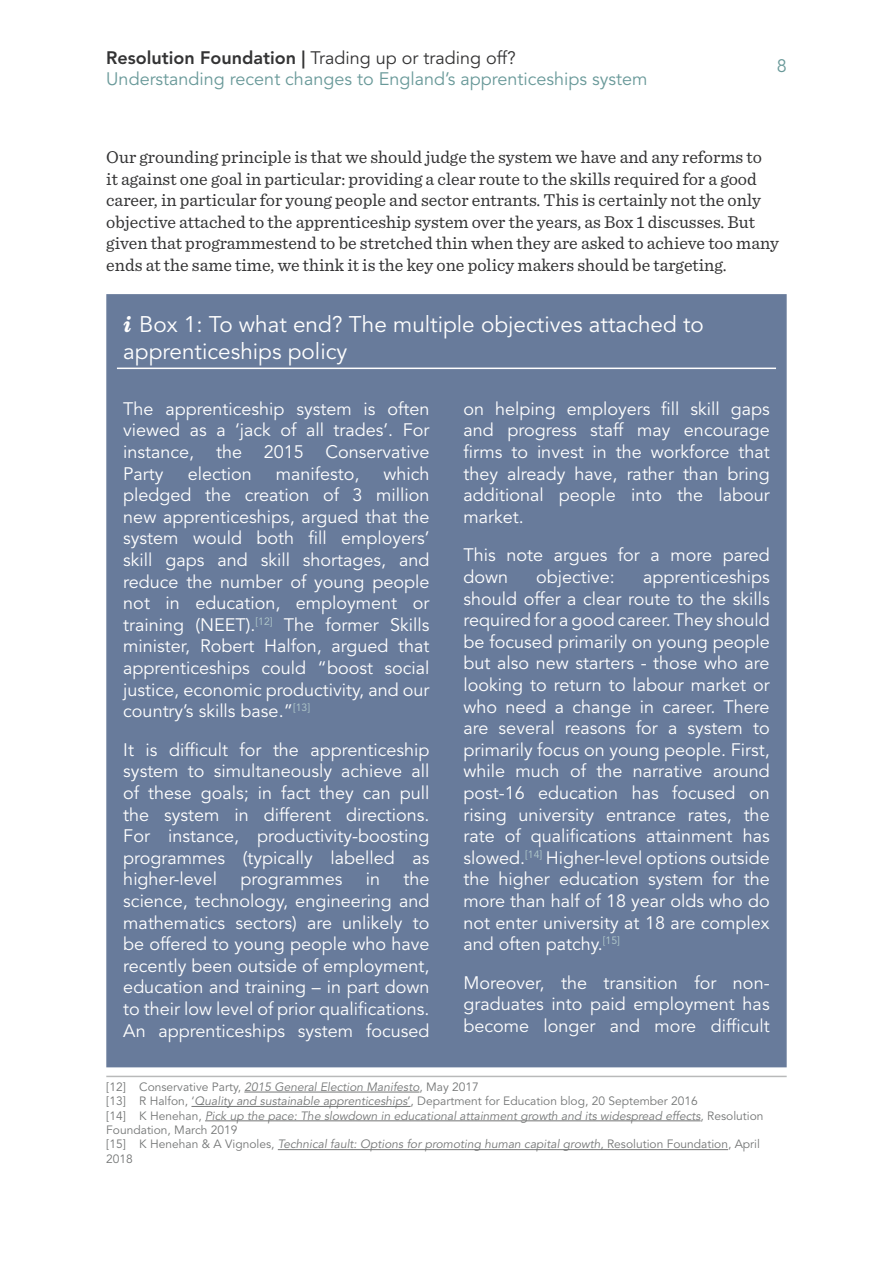
<style>
.page{position:relative;width:893px;height:1263px;background:#fff}
.page>*{position:absolute;margin:0;border:0;box-sizing:border-box;transform-origin:0 0}
.t1{font:22.5px/27px "Avenir LT Std";color:#fff}
.t2{font:18px/21.6px "Avenir LT Std";color:#fff;text-align:justify}
.t3{font:18px/21.6px "Sentinel";color:#333334}
.t4{font:18px/21.6px "Avenir LT Std";color:#699999}
.t5{font:italic 12px/14.4px "Avenir LT Std";color:#747676}
.s1{font-weight:800;color:#333334}
.s2{color:#333334}
.s3{font-family:"Sentinel";font-weight:700;font-style:italic}
.s4{font-style:normal}
</style>
<div class="page">
<div style="left:106px;top:294px;width:681px;height:773px;background:#687b9b;border:2px solid #687b9b"></div>
<hr style="left:106px;top:1076px;width:681px;height:1px;background:#b9baba">
<hr style="left:244px;top:1092px;width:175px;height:1px;background:#747676">
<hr style="left:191px;top:1106px;width:220px;height:1px;background:#747676">
<hr style="left:205px;top:1120px;width:496px;height:1px;background:#747676">
<hr style="left:278px;top:1149px;width:450px;height:1px;background:#747676">
<hr style="left:117px;top:368px;width:659px;height:1px;background:#fff">
<p class="t4" style="left:106px;top:47px;width:543px"><span class="s1">Resolution Foundation |</span> <span class="s2">Trading up or trading off?<br></span>Understanding recent changes to England’s apprenticeships system</p>
<p class="t4" style="left:777px;top:55px;width:12px">8</p>
<p class="t3" style="left:106px;top:145px;width:674px">Our grounding principle is that we should judge the system we have and any reforms to<br>it against one goal in particular: providing a clear route to the skills required for a good career, in particular for young people and sector entrants. This is certainly not the only objective attached to the apprenticeship system over the years, as Box 1 discusses. But given that programmestend to be stretched thin when they are asked to achieve too many ends at the same time, we think it is the key one policy makers should be targeting.</p>
<p class="t1" style="left:123px;top:311px;width:582px"><span class="s3">i</span> Box 1: To what end? The multiple objectives attached to apprenticeships policy</p>
<p class="t2" style="left:123px;top:398px;width:308px">The apprenticeship system is often viewed as a ‘jack of all trades’. For instance, the 2015 Conservative Party</p>
<p class="t2" style="left:463px;top:398px;width:308px">on helping employers fill skill gaps and progress staff may encourage firms to invest in the workforce that they already have, rather than bring additional people into the labour market.</p>
<p class="t2" style="left:463px;top:545px;width:308px">This note argues for a more pared down</p>
<p class="t2" style="left:188px;top:463px;width:65px">election</p>
<p class="t2" style="left:276px;top:463px;width:85px">manifesto,</p>
<p class="t2" style="left:123px;top:463px;width:308px;text-indent:260px">which pledged the creation of 3 million new apprenticeships, argued that the system would both fill employers’ skill gaps and skill shortages, and reduce the number of young people not in education, employment or training (NEET).<sup>[12]</sup> The former Skills minister, Robert Halfon, argued that apprenticeships could “boost social justice, economic productivity, and our country’s skills base.”<sup>[13]</sup></p>
<p class="t2" style="left:123px;top:739px;width:308px">It is difficult for the apprenticeship system to simultaneously achieve all of these goals; in fact they can pull the system in different directions.<br>For instance, productivity-boosting programmes (typically labelled as higher-level</p>
<p class="t2" style="left:463px;top:566px;width:308px;text-indent:180px">apprenticeships should offer a clear route to the skills required for a good career. They should be focused primarily on young people but also new starters - those who are looking to return to labour market or who need a change in career. There are several reasons for a system to primarily focus on young people. First, while much of the narrative around post-16 education has focused on rising university entrance rates, the rate of qualifications attainment has slowed.<sup>[14]</sup> Higher-level options outside the higher education system for the more than half of 18 year olds who do not enter university at 18 are complex and often patchy.<sup>[15]</sup></p>
<p class="t2" style="left:463px;top:972px;width:308px">Moreover, the transition for non&shy;graduates into paid employment has become longer and more difficult</p>
<p class="t2" style="left:536px;top:566px;width:80px">objective:</p>
<p class="t2" style="left:123px;top:869px;width:308px;text-indent:280px">the science, technology, engineering and mathematics sectors) are unlikely to be offered to young people who have recently been outside of employment, education and training – in part down to their low level of prior qualifications.<br>An apprenticeships system focused</p>
<p class="t2" style="left:240px;top:869px;width:103px">programmes</p>
<p class="t2" style="left:366px;top:869px;width:16px">in</p>
<p class="t5" style="left:106px;top:1080px;width:659px"><span class="s4">[12] Conservative Party,</span> 2015 General Election Manifesto<span class="s4">, May 2017<br>[13] R Halfon, ‘</span>Quality and sustainable apprenticeships<span class="s4">’, Department for Education blog, 20 September 2016<br>[14] K Henehan,</span> Pick up the pace: The slowdown in educational attainment growth and its widespread effects<span class="s4">, Resolution Foundation, March 2019<br>[15] K Henehan &amp; A Vignoles,</span> Technical fault: Options for promoting human capital growth<span class="s4">, Resolution Foundation, April 2018</span></p>
</div>
